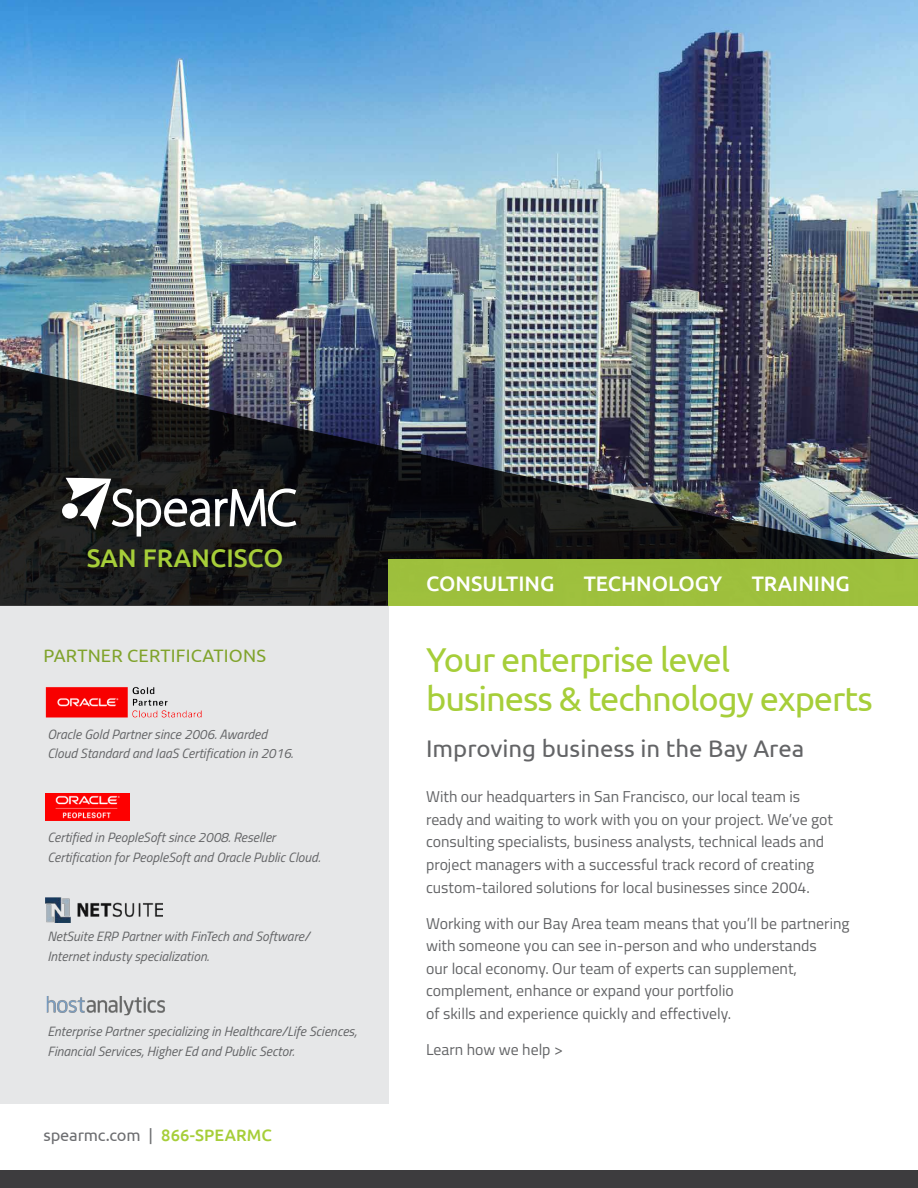
<style>
.page{position:relative;width:918px;height:1188px;background:#fff}
.page>*{position:absolute;margin:0;border:0;box-sizing:border-box;transform-origin:0 0}
.t1{font:34.5px/39px "Ubuntu";letter-spacing:-.03em;color:#a6ce39}
.t2{font:500 25.5px "Ubuntu";color:#a6ce39}
.t3{font:24px "Ubuntu";color:#636466}
.t4{font:500 21px "Ubuntu";color:#fff}
.t5{font:18px "Ubuntu";letter-spacing:.01em;color:#80a32c}
.t6{font:16.5px "Ubuntu";letter-spacing:-.01em;color:#6d6e71}
.t7{font:15.75px/22.5px "Titillium";color:#636466}
.t8{font:italic 13.5px/19.5px "Titillium";color:#636466}
.s1{font-weight:500;color:#a6ce39}
</style>
<div class="page">
<div style="left:0;top:606px;width:388px;height:498px;background:#e6e7e8"></div>
<img style="left:0;top:0;width:918px;height:362px">
<img style="left:0;top:362px;width:918px;height:244px">
<div style="left:388px;top:559px;width:530px;height:47px;background:#9ec03d"></div>
<div style="left:0;top:1170px;width:918px;height:18px;background:#3d3c3e"></div>
<svg style="left:62px;top:503px;width:16px;height:16px"></svg>
<svg style="left:66px;top:478px;width:230px;height:59px"></svg>
<img style="left:45px;top:897px;width:117px;height:25px">
<img style="left:45px;top:687px;width:157px;height:31px">
<img style="left:45px;top:793px;width:85px;height:28px">
<img style="left:46px;top:996px;width:119px;height:20px">
<h2 class="t2" style="left:87px;top:542px;width:198px">SAN FRANCISCO</h2>
<p class="t5" style="left:44px;top:645px;width:224px">PARTNER CERTIFICATIONS</p>
<p class="t8" style="left:48px;top:724px;width:247px">Oracle Gold Partner since 2006. Awarded<br>Cloud Standard and IaaS Certification in 2016.</p>
<p class="t8" style="left:48px;top:827px;width:274px">Certified in PeopleSoft since 2008. Reseller<br>Certification for PeopleSoft and Oracle Public Cloud.</p>
<p class="t8" style="left:48px;top:926px;width:264px">NetSuite ERP Partner with FinTech and Software/<br>Internet industy specialization.</p>
<p class="t8" style="left:48px;top:1021px;width:311px">Enterprise Partner specializing in Healthcare/Life Sciences,<br>Financial Services, Higher Ed and Public Sector.</p>
<p class="t6" style="left:44px;top:1126px;width:230px">spearmc.com | <span class="s1">866-SPEARMC</span></p>
<h3 class="t4" style="left:426px;top:570px;width:130px">CONSULTING</h3>
<h3 class="t4" style="left:584px;top:570px;width:140px">TECHNOLOGY</h3>
<h3 class="t4" style="left:752px;top:570px;width:100px">TRAINING</h3>
<h1 class="t1" style="left:426px;top:639px;width:448px">Your enterprise level<br>business &amp; technology experts</h1>
<h3 class="t3" style="left:426px;top:734px;width:380px">Improving business in the Bay Area</h3>
<p class="t7" style="left:426px;top:785px;width:408px">With our headquarters in San Francisco, our local team is ready and waiting to work with you on your project. We’ve got consulting specialists, business analysts, technical leads and project managers with a successful track record of creating custom-tailored solutions for local businesses since 2004.</p>
<p class="t7" style="left:426px;top:911px;width:425px">Working with our Bay Area team means that you’ll be partnering with someone you can see in-person and who understands<br>our local economy. Our team of experts can supplement, complement, enhance or expand your portfolio<br>of skills and experience quickly and effectively.</p>
<p class="t7" style="left:426px;top:1037px;width:138px">Learn how we help &gt;</p>
</div>
